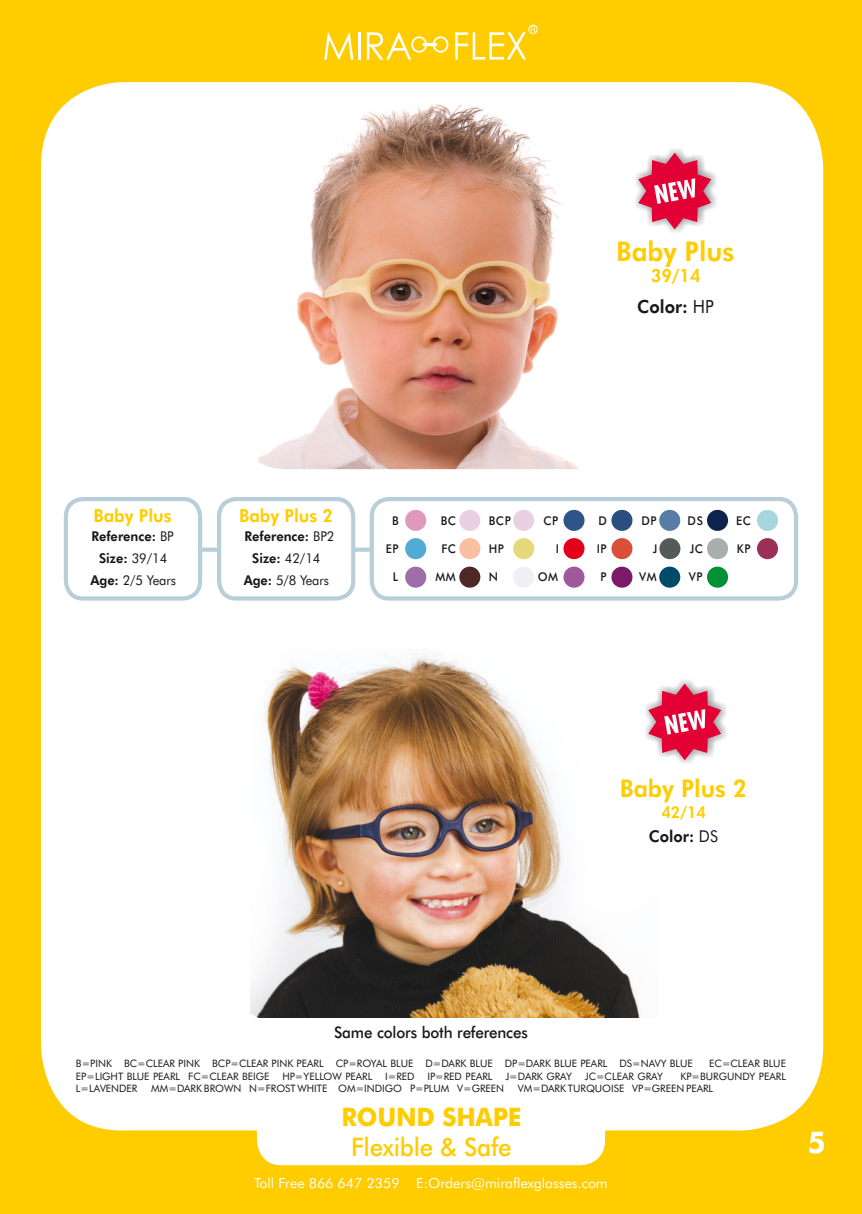
<style>
.page{position:relative;width:862px;height:1214px;background:#fff}
.page>*{position:absolute;margin:0;border:0;box-sizing:border-box;transform-origin:0 0}
.t1{font:700 30px "Futura BT";color:#fff;scale:.95 1}
.t2{font:800 27.2px "Futura BT";color:#fc0;scale:.95 1}
.t3{font:500 25.6px "Futura BT";letter-spacing:-.01em;color:#fc0;scale:.95 1}
.t4{font:700 25.6px "Futura BT";letter-spacing:-.01em;color:#fc0;scale:.95 1}
.t5{font:800 24.4px "Futura BT";color:#fc0;scale:.95 1}
.t6{font:800 18.2px "Futura BT";color:#1a171c;scale:.94 1}
.t7{font:800 18.2px "Futura BT";color:#fc0;scale:.94 1}
.t8{font:800 18px "Futura BT";color:#fc0;scale:.95 1}
.t9{font:800 16.2px "Futura BT";color:#1a171c;scale:.94 1}
.t10{font:800 16.2px "Futura BT";color:#fc0;scale:.94 1}
.t11{font:500 16px "Futura BT";letter-spacing:-.01em;color:#1a171c;scale:.95 1}
.t12{font:14px "Futura BT";color:#fff}
.t13{font:800 13.6px/22.2px "Futura BT";color:#1a171c;text-align:center;scale:.95 1}
.t14{font:500 12px "Futura BT";letter-spacing:.05em;color:#1a171c;scale:.95 1}
.t15{font:10.2px "Futura BT";color:#1a171c}
.s1{font-weight:400}
</style>
<div class="page">
<div style="left:0;top:0;width:862px;height:1213px;background:#fc0"></div>
<div style="left:257px;top:1070px;width:348px;height:95px;background:#fff;border-radius:25px"></div>
<div style="left:41px;top:82px;width:782px;height:1048px;background:#fff;border-radius:83px"></div>
<img style="left:250px;top:653px;width:390px;height:364px">
<img style="left:259px;top:104px;width:320px;height:365px">
<div style="left:633px;top:147px;width:84px;height:88px;background:#1a171c;opacity:.49"></div>
<svg style="left:638px;top:153px;width:73px;height:76px"></svg>
<div style="left:643px;top:678px;width:84px;height:87px;background:#1a171c;opacity:.49"></div>
<svg style="left:648px;top:683px;width:73px;height:77px"></svg>
<div style="left:217px;top:497px;width:138px;height:103px;border:4px solid #b8ced9;border-radius:17px"></div>
<div style="left:370px;top:497px;width:428px;height:103px;border:4px solid #b8ced9;border-radius:17px"></div>
<svg style="left:354px;top:547px;width:18px;height:4px"></svg>
<div style="left:405px;top:510px;width:21px;height:21px;background:#df99bf;border-radius:50%"></div>
<div style="left:459px;top:510px;width:21px;height:21px;background:#e9d0e3;border-radius:50%"></div>
<div style="left:513px;top:510px;width:21px;height:21px;background:#e9d0e3;border-radius:50%"></div>
<div style="left:659px;top:510px;width:21px;height:21px;background:#587da4;border-radius:50%"></div>
<div style="left:707px;top:510px;width:21px;height:21px;background:#0d224d;border-radius:50%"></div>
<div style="left:757px;top:510px;width:21px;height:21px;background:#a6d6df;border-radius:50%"></div>
<div style="left:405px;top:538px;width:21px;height:21px;background:#52abd4;border-radius:50%"></div>
<div style="left:459px;top:538px;width:21px;height:21px;background:#f8bfa1;border-radius:50%"></div>
<div style="left:513px;top:538px;width:21px;height:21px;background:#e6d97b;border-radius:50%"></div>
<div style="left:611px;top:538px;width:21px;height:21px;background:#d85038;border-radius:50%"></div>
<div style="left:659px;top:538px;width:21px;height:21px;background:#56595a;border-radius:50%"></div>
<div style="left:707px;top:538px;width:21px;height:21px;background:#a9adae;border-radius:50%"></div>
<div style="left:757px;top:538px;width:21px;height:21px;background:#9b2f56;border-radius:50%"></div>
<div style="left:405px;top:566px;width:21px;height:21px;background:#9f6ea8;border-radius:50%"></div>
<div style="left:459px;top:566px;width:21px;height:21px;background:#4e2827;border-radius:50%"></div>
<div style="left:563px;top:566px;width:21px;height:21px;background:#9f599b;border-radius:50%"></div>
<div style="left:513px;top:566px;width:21px;height:21px;background:#f0eff5;border-radius:50%"></div>
<div style="left:611px;top:566px;width:21px;height:21px;background:#7d1a68;border-radius:50%"></div>
<div style="left:659px;top:566px;width:21px;height:21px;background:#004b69;border-radius:50%"></div>
<div style="left:563px;top:510px;width:21px;height:21px;background:#2e5488;border-radius:50%"></div>
<div style="left:707px;top:566px;width:21px;height:21px;background:#009036;border-radius:50%"></div>
<div style="left:563px;top:538px;width:21px;height:21px;background:#e2001a;border-radius:50%"></div>
<div style="left:611px;top:510px;width:21px;height:21px;background:#2a4e7e;border-radius:50%"></div>
<div style="left:64px;top:497px;width:138px;height:103px;border:4px solid #b8ced9;border-radius:17px"></div>
<svg style="left:201px;top:547px;width:18px;height:4px"></svg>
<div style="left:528px;top:25px;width:9px;height:9px;border:1px solid #fff;border-radius:50%"></div>
<svg style="left:324px;top:32px;width:29px;height:28px"></svg>
<hr style="left:358px;top:32px;width:3px;height:28px;background:#fff">
<svg style="left:367px;top:32px;width:44px;height:28px"></svg>
<svg style="left:455px;top:26px;width:80px;height:34px"></svg>
<div style="left:411px;top:36px;width:16px;height:17px;border:2px solid #fff;border-radius:50%"></div>
<div style="left:433px;top:36px;width:15px;height:17px;border:2px solid #fff;border-radius:50%"></div>
<div style="left:423px;top:43px;width:14px;height:3px;background:#fff;border:1px solid #fff"></div>
<h2 class="t2" style="left:616px;top:240px;width:126px">Baby Plus</h2>
<h3 class="t7" style="left:651px;top:268px;width:54px">39/14</h3>
<h3 class="t6" style="left:637px;top:299px;width:83px">Color: <span class="s1">HP</span></h3>
<h3 class="t8" style="left:94px;top:508px;width:84px">Baby Plus</h3>
<h3 class="t8" style="left:239px;top:508px;width:100px">Baby Plus 2</h3>
<h3 class="t13" style="left:91px;top:526px;width:91px">Reference: <span class="s1">BP<br></span>Size: <span class="s1">39/14<br></span>Age: <span class="s1">2/5 Years</span></h3>
<h3 class="t13" style="left:244px;top:526px;width:97px">Reference: <span class="s1">BP2<br></span>Size: <span class="s1">42/14<br></span>Age: <span class="s1">5/8 Years</span></h3>
<p class="t14" style="left:392px;top:515px;width:8px">B</p>
<p class="t14" style="left:441px;top:515px;width:18px">BC</p>
<p class="t14" style="left:489px;top:515px;width:25px">BCP</p>
<p class="t14" style="left:543px;top:515px;width:17px">CP</p>
<p class="t14" style="left:641px;top:515px;width:17px">DP</p>
<p class="t14" style="left:687px;top:515px;width:18px">DS</p>
<p class="t14" style="left:736px;top:515px;width:17px">EC</p>
<p class="t14" style="left:386px;top:543px;width:15px">EP</p>
<p class="t14" style="left:441px;top:543px;width:17px">FC</p>
<p class="t14" style="left:393px;top:572px;width:7px">L</p>
<p class="t14" style="left:435px;top:572px;width:23px">MM</p>
<p class="t14" style="left:598px;top:515px;width:10px">D</p>
<p class="t14" style="left:489px;top:543px;width:18px">HP</p>
<p class="t14" style="left:597px;top:543px;width:12px">IP</p>
<p class="t14" style="left:653px;top:543px;width:6px">J</p>
<p class="t14" style="left:690px;top:543px;width:16px">JC</p>
<p class="t14" style="left:737px;top:543px;width:16px">KP</p>
<p class="t14" style="left:489px;top:572px;width:11px">N</p>
<p class="t14" style="left:538px;top:572px;width:23px">OM</p>
<p class="t14" style="left:600px;top:572px;width:8px">P</p>
<p class="t14" style="left:639px;top:572px;width:20px">VM</p>
<p class="t14" style="left:689px;top:572px;width:16px">VP</p>
<p class="t14" style="left:556px;top:543px;width:5px">I</p>
<h3 class="t5" style="left:620px;top:778px;width:135px">Baby Plus 2</h3>
<h3 class="t10" style="left:661px;top:805px;width:49px">42/14</h3>
<h3 class="t9" style="left:649px;top:829px;width:75px">Color: <span class="s1">DS</span></h3>
<h3 class="t11" style="left:334px;top:1026px;width:205px">Same colors both references</h3>
<p class="t15" style="left:76px;top:1059px;width:618px">B=PINK BC=CLEAR PINK BCP=CLEAR PINK PEARL CP=ROYAL BLUE D=DARK BLUE DP=DARK BLUE PEARL DS=NAVY BLUE</p>
<p class="t15" style="left:709px;top:1059px;width:78px">EC=CLEAR BLUE</p>
<p class="t15" style="left:76px;top:1071px;width:195px">EP=LIGHT BLUE PEARL FC=CLEAR BEIGE</p>
<p class="t15" style="left:282px;top:1071px;width:92px">HP=YELLOW PEARL</p>
<p class="t15" style="left:385px;top:1071px;width:31px">I=RED</p>
<p class="t15" style="left:427px;top:1071px;width:67px">IP=RED PEARL</p>
<p class="t15" style="left:505px;top:1071px;width:68px">J=DARK GRAY</p>
<p class="t15" style="left:585px;top:1071px;width:80px">JC=CLEAR GRAY</p>
<p class="t15" style="left:680px;top:1071px;width:107px">KP=BURGUNDY PEARL</p>
<p class="t15" style="left:76px;top:1083px;width:63px">L=LAVENDER</p>
<p class="t15" style="left:151px;top:1083px;width:354px">MM=DARK BROWN N=FROST WHITE OM=INDIGO P=PLUM V=GREEN</p>
<p class="t15" style="left:518px;top:1083px;width:197px">VM=DARK TURQUOISE VP=GREEN PEARL</p>
<h3 class="t4" style="left:341px;top:1105px;width:191px">ROUND SHAPE</h3>
<h3 class="t3" style="left:351px;top:1135px;width:170px">Flexible &amp; Safe</h3>
<h1 class="t1" style="left:808px;top:1130px;width:20px">5</h1>
<h3 class="t12" style="left:254px;top:1176px;width:355px">Toll Free 866 647 2359 E:Orders@miraflexglasses.com</h3>
</div>
